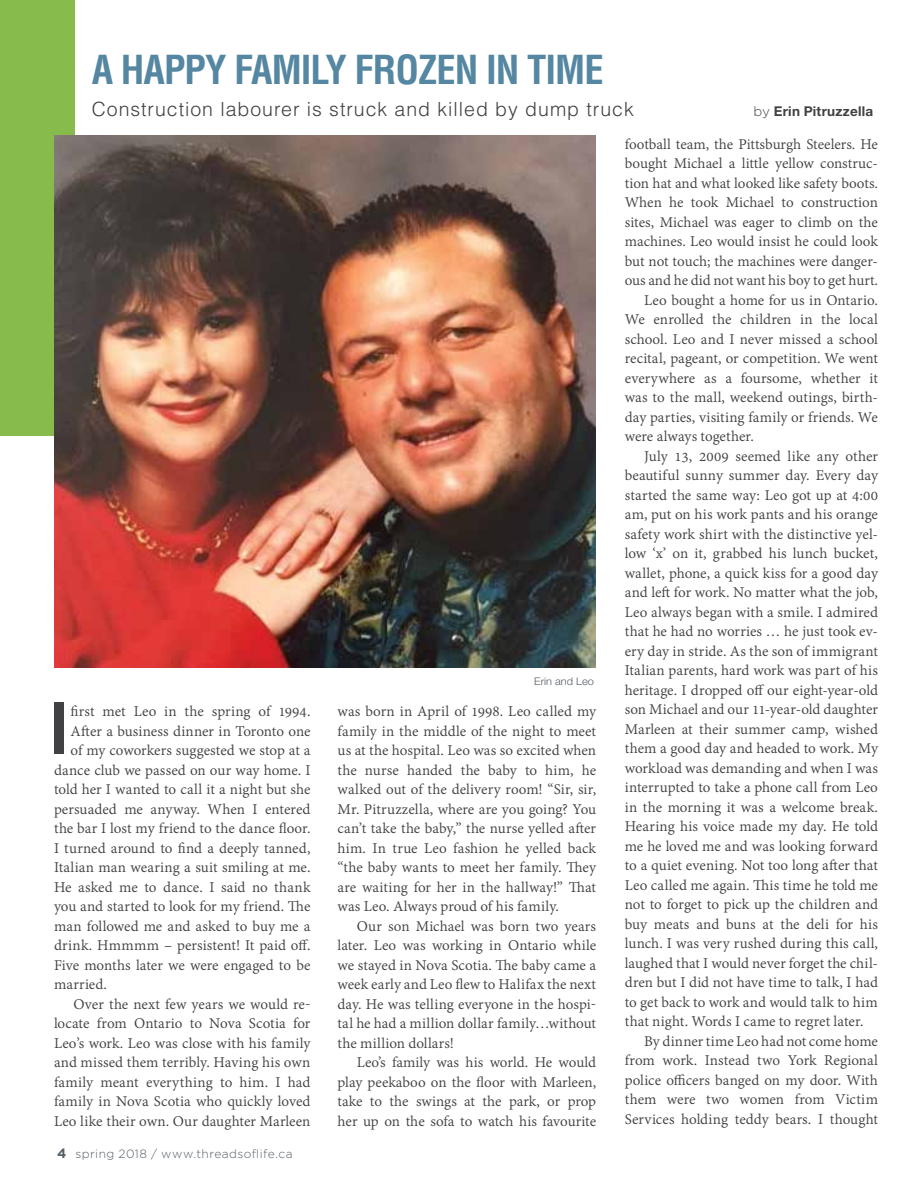
<style>
.page{position:relative;width:918px;height:1188px;background:#fff}
.page>*{position:absolute;margin:0;border:0;box-sizing:border-box;transform-origin:0 0}
.t1{font:700 condensed 39px "Helvetica";letter-spacing:-.025em;color:#5587a2}
.t2{font:300 19.5px "Helvetica";letter-spacing:.05em;color:#414042}
.t3{font:16.2px/19.5px "Adobe Devanagari";color:#414042;text-align:justify}
.t4{font:700 13.5px "Helvetica Neue LT Std";letter-spacing:.02em;color:#414042}
.t5{font:300 12px "Gotham";letter-spacing:.035em;color:#565e66}
.t6{font:300 10.5px "Helvetica Neue";color:#565e66;scale:1.05 1}
.s1{font-family:"Gotham";font-weight:300}
.s2{font-weight:700;font-size:13.5px}
</style>
<div class="page">
<div style="left:0;top:0;width:75px;height:436px;background:#87bb4c"></div>
<img style="left:54px;top:135px;width:542px;height:532px">
<div style="left:54px;top:703px;width:10px;height:51px;background:#414042"></div>
<h1 class="t1" style="left:92px;top:45px;width:513px">A HAPPY FAMILY FROZEN IN TIME</h1>
<p class="t2" style="left:92px;top:97px;width:543px">Construction labourer is struck and killed by dump truck</p>
<p class="t4" style="left:753px;top:103px;width:121px"><span class="s1">by</span> Erin Pitruzzella</p>
<p class="t3" style="left:71px;top:703px;width:241px">first met Leo in the spring of 1994.</p>
<p class="t3" style="left:71px;top:722px;width:241px">After a business dinner in Toronto one</p>
<p class="t3" style="left:71px;top:742px;width:241px">of my coworkers suggested we stop at a</p>
<p class="t3" style="left:54px;top:761px;width:258px">dance club we passed on our way home. I</p>
<p class="t3" style="left:54px;top:781px;width:258px">told her I wanted to call it a night but she</p>
<p class="t3" style="left:54px;top:800px;width:258px">persuaded me anyway. When I entered</p>
<p class="t3" style="left:54px;top:820px;width:258px">the bar I lost my friend to the dance floor.</p>
<p class="t3" style="left:54px;top:839px;width:258px">I turned around to find a deeply tanned,</p>
<p class="t3" style="left:54px;top:859px;width:258px">Italian man wearing a suit smiling at me.</p>
<p class="t3" style="left:54px;top:878px;width:258px">He asked me to dance. I said no thank</p>
<p class="t3" style="left:54px;top:898px;width:258px">you and started to look for my friend. The</p>
<p class="t3" style="left:54px;top:917px;width:258px">man followed me and asked to buy me a</p>
<p class="t3" style="left:54px;top:937px;width:258px">drink. Hmmmm – persistent! It paid off.</p>
<p class="t3" style="left:54px;top:956px;width:258px">Five months later we were engaged to be</p>
<p class="t3" style="left:54px;top:976px;width:55px">married.</p>
<p class="t3" style="left:73px;top:995px;width:239px">Over the next few years we would re-</p>
<p class="t3" style="left:54px;top:1015px;width:258px">locate from Ontario to Nova Scotia for</p>
<p class="t3" style="left:54px;top:1034px;width:258px">Leo’s work. Leo was close with his family</p>
<p class="t3" style="left:54px;top:1054px;width:258px">and missed them terribly. Having his own</p>
<p class="t3" style="left:54px;top:1073px;width:258px">family meant everything to him. I had</p>
<p class="t3" style="left:54px;top:1093px;width:258px">family in Nova Scotia who quickly loved</p>
<p class="t3" style="left:54px;top:1112px;width:258px">Leo like their own. Our daughter Marleen</p>
<p class="t5" style="left:57px;top:1146px;width:237px"><span class="s2">4</span> spring 2018 / www.threadsoflife.ca</p>
<p class="t6" style="left:534px;top:675px;width:58px">Erin and Leo</p>
<p class="t3" style="left:338px;top:703px;width:260px">was born in April of 1998. Leo called my family in the middle of the night to meet us at the hospital. Leo was so excited when the nurse handed the baby to him, he walked out of the delivery room! “Sir, sir, Mr. Pitruzzella, where are you going? You can’t take the baby,” the nurse yelled after him. In true Leo fashion he yelled back “the baby wants to meet her family. They are waiting for her in the hallway!” That was Leo. Always proud of his family.</p>
<p class="t3" style="left:338px;top:917px;width:260px;text-indent:19px">Our son Michael was born two years later. Leo was working in Ontario while we stayed in Nova Scotia. The baby came a week early and Leo flew to Halifax the next day. He was telling everyone in the hospi&shy;tal he had a million dollar family…without the million dollars!</p>
<p class="t3" style="left:338px;top:1054px;width:260px;text-indent:19px">Leo’s family was his world. He would play peekaboo on the floor with Marleen, take to the swings at the park, or prop her up on the sofa to watch his favourite</p>
<p class="t3" style="left:625px;top:136px;width:255px">football team, the Pittsburgh Steelers. He</p>
<p class="t3" style="left:625px;top:155px;width:255px">bought Michael a little yellow construc-</p>
<p class="t3" style="left:625px;top:175px;width:255px">tion hat and what looked like safety boots.</p>
<p class="t3" style="left:625px;top:194px;width:255px">When he took Michael to construction</p>
<p class="t3" style="left:625px;top:214px;width:255px">sites, Michael was eager to climb on the</p>
<p class="t3" style="left:625px;top:233px;width:255px">machines. Leo would insist he could look</p>
<p class="t3" style="left:625px;top:253px;width:255px">but not touch; the machines were danger-</p>
<p class="t3" style="left:625px;top:272px;width:255px">ous and he did not want his boy to get hurt.</p>
<p class="t3" style="left:644px;top:292px;width:235px">Leo bought a home for us in Ontario.</p>
<p class="t3" style="left:625px;top:311px;width:255px">We enrolled the children in the local</p>
<p class="t3" style="left:625px;top:331px;width:255px">school. Leo and I never missed a school</p>
<p class="t3" style="left:625px;top:350px;width:255px">recital, pageant, or competition. We went</p>
<p class="t3" style="left:625px;top:370px;width:255px">everywhere as a foursome, whether it</p>
<p class="t3" style="left:625px;top:389px;width:255px">was to the mall, weekend outings, birth-</p>
<p class="t3" style="left:625px;top:409px;width:255px">day parties, visiting family or friends. We</p>
<p class="t3" style="left:625px;top:428px;width:131px">were always together.</p>
<p class="t3" style="left:644px;top:448px;width:235px">July 13, 2009 seemed like any other</p>
<p class="t3" style="left:625px;top:467px;width:255px">beautiful sunny summer day. Every day</p>
<p class="t3" style="left:625px;top:487px;width:255px">started the same way: Leo got up at 4:00</p>
<p class="t3" style="left:625px;top:506px;width:255px">am, put on his work pants and his orange</p>
<p class="t3" style="left:625px;top:526px;width:255px">safety work shirt with the distinctive yel-</p>
<p class="t3" style="left:625px;top:545px;width:255px">low ‘x’ on it, grabbed his lunch bucket,</p>
<p class="t3" style="left:625px;top:565px;width:255px">wallet, phone, a quick kiss for a good day</p>
<p class="t3" style="left:625px;top:584px;width:255px">and left for work. No matter what the job,</p>
<p class="t3" style="left:625px;top:604px;width:255px">Leo always began with a smile. I admired</p>
<p class="t3" style="left:625px;top:623px;width:255px">that he had no worries … he just took ev-</p>
<p class="t3" style="left:625px;top:643px;width:255px">ery day in stride. As the son of immigrant</p>
<p class="t3" style="left:625px;top:662px;width:255px">Italian parents, hard work was part of his</p>
<p class="t3" style="left:625px;top:682px;width:255px">heritage. I dropped off our eight-year-old</p>
<p class="t3" style="left:625px;top:701px;width:255px">son Michael and our 11-year-old daughter</p>
<p class="t3" style="left:625px;top:721px;width:255px">Marleen at their summer camp, wished</p>
<p class="t3" style="left:625px;top:740px;width:255px">them a good day and headed to work. My</p>
<p class="t3" style="left:625px;top:760px;width:255px">workload was demanding and when I was</p>
<p class="t3" style="left:625px;top:779px;width:255px">interrupted to take a phone call from Leo</p>
<p class="t3" style="left:625px;top:799px;width:255px">in the morning it was a welcome break.</p>
<p class="t3" style="left:625px;top:818px;width:255px">Hearing his voice made my day. He told</p>
<p class="t3" style="left:625px;top:838px;width:255px">me he loved me and was looking forward</p>
<p class="t3" style="left:625px;top:857px;width:255px">to a quiet evening. Not too long after that</p>
<p class="t3" style="left:625px;top:877px;width:255px">Leo called me again. This time he told me</p>
<p class="t3" style="left:625px;top:896px;width:255px">not to forget to pick up the children and</p>
<p class="t3" style="left:625px;top:916px;width:255px">buy meats and buns at the deli for his</p>
<p class="t3" style="left:625px;top:935px;width:255px">lunch. I was very rushed during this call,</p>
<p class="t3" style="left:625px;top:955px;width:255px">laughed that I would never forget the chil-</p>
<p class="t3" style="left:625px;top:974px;width:255px">dren but I did not have time to talk, I had</p>
<p class="t3" style="left:625px;top:994px;width:255px">to get back to work and would talk to him</p>
<p class="t3" style="left:625px;top:1013px;width:240px">that night. Words I came to regret later.</p>
<p class="t3" style="left:644px;top:1033px;width:235px">By dinner time Leo had not come home</p>
<p class="t3" style="left:625px;top:1052px;width:255px">from work. Instead two York Regional</p>
<p class="t3" style="left:625px;top:1072px;width:255px">police officers banged on my door. With</p>
<p class="t3" style="left:625px;top:1091px;width:255px">them were two women from Victim</p>
<p class="t3" style="left:625px;top:1111px;width:255px">Services holding teddy bears. I thought</p>
</div>
